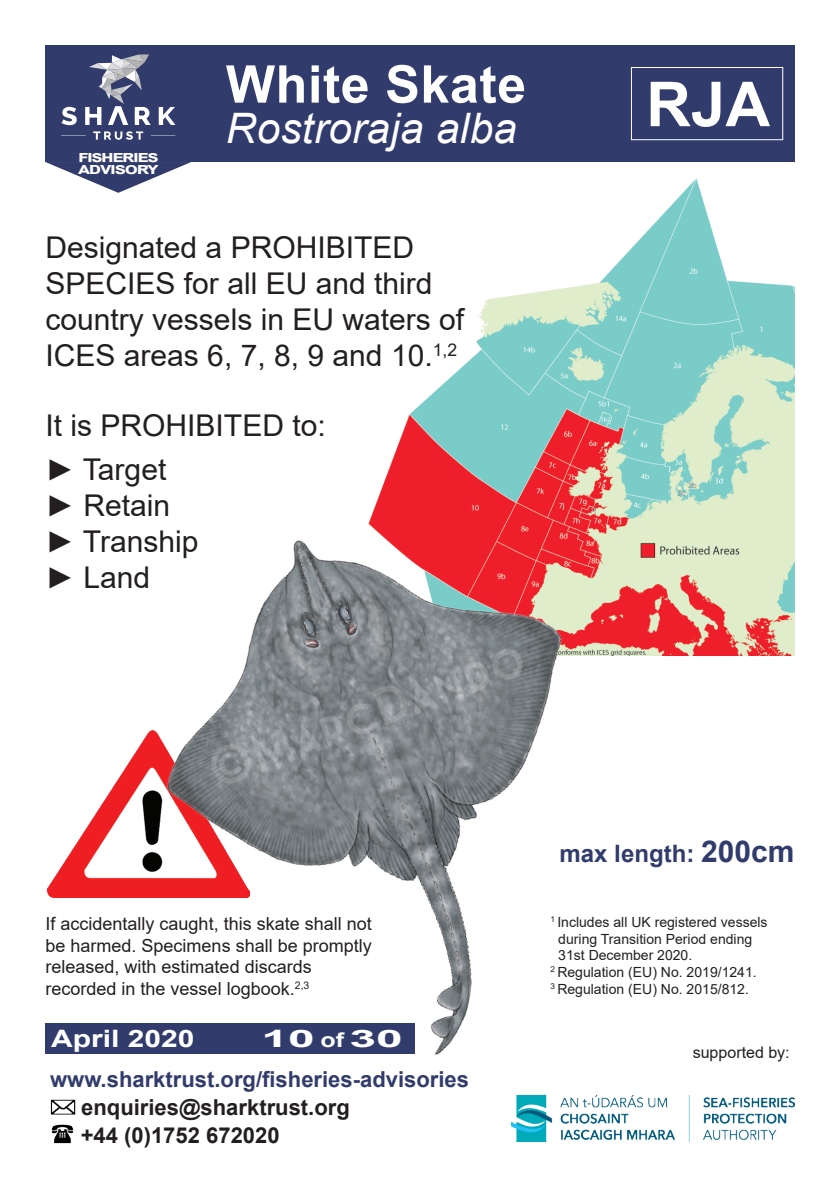
<style>
.page{position:relative;width:840px;height:1191px;background:#fff}
.page>*{position:absolute;margin:0;border:0;box-sizing:border-box;transform-origin:0 0}
.t1{font:700 62px "Arial";color:#fff}
.t2{font:700 52px "Arial";letter-spacing:.01em;color:#fff}
.t3{font:italic 42px "Arial";letter-spacing:.01em;color:#fff}
.t4{font:30px/36px "Arial";color:#231f20}
.t5{font:700 24px "Arial";color:#323c6c}
.t6{font:700 24px "Arial";color:#fff;scale:1.25 1}
.t7{font:700 24px "Arial";color:#fff;scale:2 1}
.t8{font:700 22px "Arial";color:#231f20}
.t9{font:700 22px "Arial";color:#323c6c}
.t10{font:18px/21.6px "Arial";color:#231f20}
.t11{font:700 16px "Arial";letter-spacing:-.06em;color:#fff;scale:1.25 1}
.t12{font:16px "Arial";color:#231f20}
.t13{font:14px/16.8px "Arial";color:#231f20;text-align:center}
.s1{font-size:20px}
.s2{font-size:30px}
</style>
<div class="page">
<div style="left:45px;top:1023px;width:369px;height:31px;background:#323c6c"></div>
<img style="left:51px;top:1124px;width:23px;height:20px">
<img style="left:51px;top:1099px;width:25px;height:15px">
<img style="left:511px;top:1097px;width:283px;height:44px">
<img style="left:48px;top:807px;width:52px;height:90px">
<div style="left:45px;top:45px;width:749px;height:117px;background:#323c6c"></div>
<svg style="left:45px;top:162px;width:146px;height:31px"></svg>
<div style="left:630px;top:67px;width:152px;height:73px;border:1px solid #fff"></div>
<svg style="left:93px;top:131px;width:50px;height:9px"></svg>
<svg style="left:61px;top:135px;width:25px;height:1px"></svg>
<svg style="left:151px;top:135px;width:24px;height:1px"></svg>
<svg style="left:61px;top:107px;width:16px;height:18px"></svg>
<svg style="left:159px;top:107px;width:16px;height:18px"></svg>
<svg style="left:85px;top:54px;width:66px;height:71px"></svg>
<img style="left:392px;top:178px;width:402px;height:477px">
<img style="left:100px;top:461px;width:594px;height:662px">
<p class="t11" style="left:78px;top:145px;width:66px">fisheries</p>
<p class="t11" style="left:78px;top:157px;width:66px">advisory</p>
<p class="t2" style="left:226px;top:48px;width:301px">White Skate</p>
<p class="t3" style="left:226px;top:101px;width:292px">Rostroraja alba</p>
<p class="t4" style="left:45px;top:229px;width:420px">Designated a PROHIBITED<br>SPECIES for all EU and third country vessels in EU waters of<br>ICES areas 6, 7, 8, 9 and 10.<sup>1,2</sup></p>
<p class="t4" style="left:45px;top:407px;width:282px">It is PROHIBITED to:</p>
<p class="t4" style="left:45px;top:451px;width:122px">► Target</p>
<p class="t4" style="left:45px;top:487px;width:126px">► Retain</p>
<p class="t4" style="left:45px;top:523px;width:155px">► Tranship</p>
<p class="t4" style="left:45px;top:559px;width:106px">► Land</p>
<p class="t1" style="left:645px;top:61px;width:125px">RJA</p>
<p class="t10" style="left:45px;top:912px;width:328px">If accidentally caught, this skate shall not be harmed. Specimens shall be promptly released, with estimated discards recorded in the vessel logbook.<sup>2,3</sup></p>
<p class="t6" style="left:51px;top:1021px;width:116px">April 2020</p>
<p class="t7" style="left:261px;top:1021px;width:72px">10 <span class="s1">of</span> 30</p>
<p class="t9" style="left:50px;top:1063px;width:420px">www.sharktrust.org/fisheries-advisories</p>
<p class="t8" style="left:81px;top:1091px;width:270px">enquiries@sharktrust.org</p>
<p class="t8" style="left:81px;top:1119px;width:200px">+44 (0)1752 672020</p>
<p class="t5" style="left:559px;top:836px;width:236px">max length: <span class="s2">200cm</span></p>
<p class="t13" style="left:550px;top:913px;width:218px"><sup>1</sup> Includes all UK registered vessels during Transition Period ending</p>
<p class="t13" style="left:558px;top:947px;width:135px">31st December 2020.</p>
<p class="t13" style="left:550px;top:963px;width:208px"><sup>2</sup> Regulation (EU) No. 2019/1241.</p>
<p class="t13" style="left:550px;top:980px;width:200px"><sup>3</sup> Regulation (EU) No. 2015/812.</p>
<p class="t12" style="left:692px;top:1041px;width:98px">supported by:</p>
</div>
